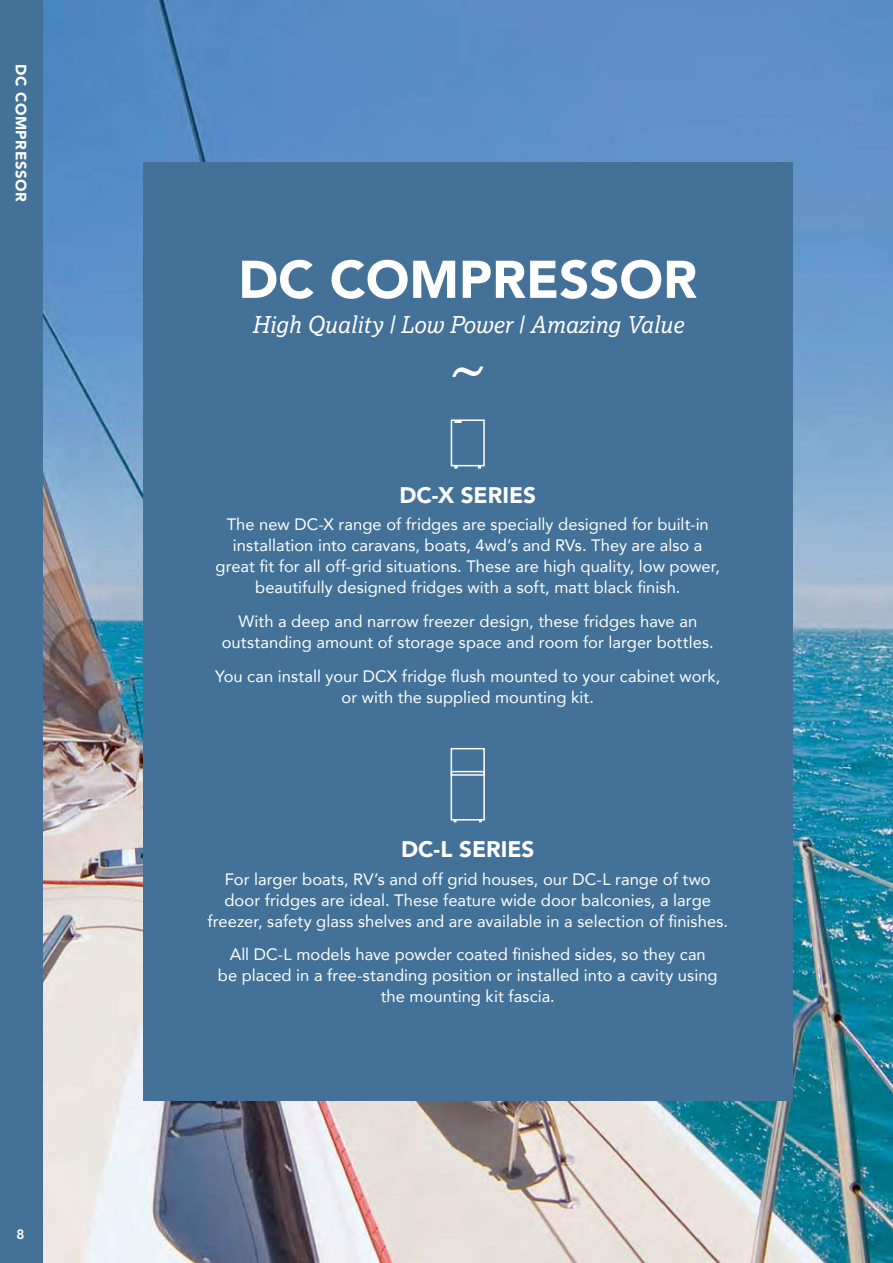
<style>
.page{position:relative;width:893px;height:1263px;background:#fff}
.page>*{position:absolute;margin:0;border:0;box-sizing:border-box;transform-origin:0 0}
.t1{font:900 52.5px "Avenir";color:#fff}
.t2{font:italic 23.25px "Lexia";color:#fff}
.t3{font:900 22.5px "Avenir";color:#fff}
.t4{font:16.5px/21px "Avenir";letter-spacing:.005em;color:#fff;text-align:center}
.t5{font:900 15px "Avenir";letter-spacing:.04em;color:#fff}
.t6{font:800 13.5px "Avenir";color:#fff}
</style>
<div class="page">
<img style="left:43px;top:0;width:850px;height:1263px">
<div style="left:0;top:0;width:43px;height:1263px;background:#437197"></div>
<div style="left:143px;top:162px;width:649px;height:938px;background:#437197"></div>
<svg style="left:452px;top:367px;width:31px;height:10px"></svg>
<div style="left:451px;top:748px;width:34px;height:72px;border:2px solid #fff"></div>
<div style="left:451px;top:771px;width:34px;height:5px;border:2px solid #fff"></div>
<div style="left:451px;top:419px;width:34px;height:47px;border:2px solid #fff"></div>
<svg style="left:454px;top:465px;width:4px;height:4px"></svg>
<svg style="left:478px;top:465px;width:3px;height:4px"></svg>
<svg style="left:454px;top:419px;width:8px;height:4px"></svg>
<p class="t5" style="left:34px;top:64px;width:140px;rotate:90deg">DC COMPRESSOR</p>
<p class="t6" style="left:17px;top:1224px;width:9px">8</p>
<h1 class="t1" style="left:238px;top:235px;width:460px">DC COMPRESSOR</h1>
<h2 class="t2" style="left:252px;top:310px;width:433px">High Quality | Low Power | Amazing Value</h2>
<h3 class="t3" style="left:399px;top:476px;width:138px">DC-X SERIES</h3>
<p class="t4" style="left:216px;top:514px;width:506px">The new DC-X range of fridges are specially designed for built-in installation into caravans, boats, 4wd’s and RVs. They are also a great fit for all off-grid situations. These are high quality, low power, beautifully designed fridges with a soft, matt black finish.</p>
<p class="t4" style="left:222px;top:610px;width:493px">With a deep and narrow freezer design, these fridges have an outstanding amount of storage space and room for larger bottles.</p>
<p class="t4" style="left:215px;top:665px;width:507px">You can install your DCX fridge flush mounted to your cabinet work, or with the supplied mounting kit.</p>
<h3 class="t3" style="left:401px;top:830px;width:135px">DC-L SERIES</h3>
<p class="t4" style="left:207px;top:868px;width:522px">For larger boats, RV’s and off grid houses, our DC-L range of two door fridges are ideal. These feature wide door balconies, a large freezer, safety glass shelves and are available in a selection of finishes.</p>
<p class="t4" style="left:218px;top:944px;width:501px">All DC-L models have powder coated finished sides, so they can<br>be placed in a free-standing position or installed into a cavity using the mounting kit fascia.</p>
</div>
